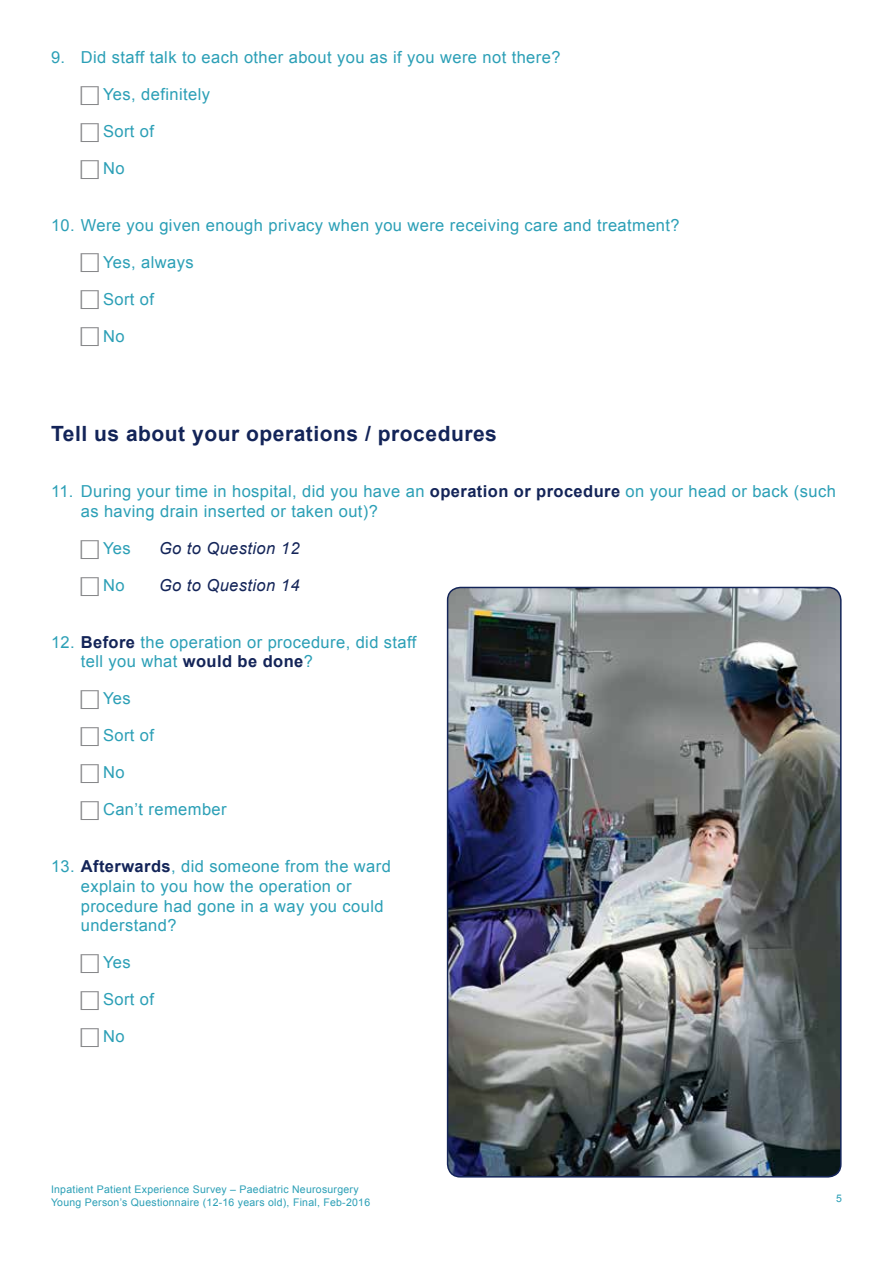
<style>
.page{position:relative;width:893px;height:1263px;background:#fff}
.page>*{position:absolute;margin:0;border:0;box-sizing:border-box;transform-origin:0 0}
.Heading_1{font:700 21px "Arial";letter-spacing:.025em;color:#132458}
.question{font:16.5px/19.8px "Arial";letter-spacing:.025em;color:#2b9fb6}
.options{font:16.5px "Arial";letter-spacing:.025em;color:#2b9fb6}
.options-2{font:italic 16.5px "Arial";letter-spacing:.025em;color:#132458}
.t1{font:10.5px/12.6px "Arial";letter-spacing:.025em;color:#2b9fb6}
.s1{font-family:"KG Teacher Helpers";font-size:30px;color:#87888a}
.s2{font-weight:700;color:#132458}
</style>
<div class="page">
<img style="left:448px;top:587px;width:393px;height:590px">
<div style="left:447px;top:587px;width:395px;height:590px;border:2px solid #132458;border-radius:13px"></div>
<p class="question" style="left:51px;top:48px;width:511px">9. Did staff talk to each other about you as if you were not there?</p>
<p class="options" style="left:81px;top:83px;width:131px"><span class="s1">B</span> Yes, definitely</p>
<p class="options" style="left:81px;top:120px;width:75px"><span class="s1">B</span> Sort of</p>
<p class="options" style="left:81px;top:157px;width:45px"><span class="s1">B</span> No</p>
<p class="question" style="left:51px;top:215px;width:630px">10. Were you given enough privacy when you were receiving care and treatment?</p>
<p class="options" style="left:81px;top:251px;width:114px"><span class="s1">B</span> Yes, always</p>
<p class="options" style="left:81px;top:288px;width:75px"><span class="s1">B</span> Sort of</p>
<p class="options" style="left:81px;top:325px;width:45px"><span class="s1">B</span> No</p>
<p class="Heading_1" style="left:51px;top:419px;width:447px">Tell us about your operations / procedures</p>
<p class="question" style="left:81px;top:482px;width:757px;text-indent:-30px">11. During your time in hospital, did you have an <span class="s2">operation or procedure</span> on your head or back (such as having drain inserted or taken out)?</p>
<p class="options" style="left:81px;top:537px;width:51px"><span class="s1">B</span> Yes</p>
<p class="options-2" style="left:159px;top:537px;width:142px">Go to Question 12</p>
<p class="options" style="left:81px;top:574px;width:45px"><span class="s1">B</span> No</p>
<p class="options-2" style="left:159px;top:574px;width:142px">Go to Question 14</p>
<p class="question" style="left:81px;top:632px;width:337px;text-indent:-30px">12. <span class="s2">Before</span> the operation or procedure, did staff tell you what <span class="s2">would be done</span>?</p>
<p class="options" style="left:81px;top:688px;width:51px"><span class="s1">B</span> Yes</p>
<p class="options" style="left:81px;top:725px;width:75px"><span class="s1">B</span> Sort of</p>
<p class="options" style="left:81px;top:762px;width:45px"><span class="s1">B</span> No</p>
<p class="options" style="left:81px;top:799px;width:147px"><span class="s1">B</span> Can’t remember</p>
<p class="question" style="left:81px;top:856px;width:312px;text-indent:-30px">13. <span class="s2">Afterwards</span>, did someone from the ward explain to you how the operation or procedure had gone in a way you could understand?</p>
<p class="options" style="left:81px;top:952px;width:51px"><span class="s1">B</span> Yes</p>
<p class="options" style="left:81px;top:989px;width:75px"><span class="s1">B</span> Sort of</p>
<p class="options" style="left:81px;top:1026px;width:45px"><span class="s1">B</span> No</p>
<p class="t1" style="left:51px;top:1183px;width:321px">Inpatient Patient Experience Survey – Paediatric Neurosurgery<br>Young Person’s Questionnaire (12-16 years old), Final, Feb-2016</p>
<p class="t1" style="left:836px;top:1192px;width:7px">5</p>
</div>
